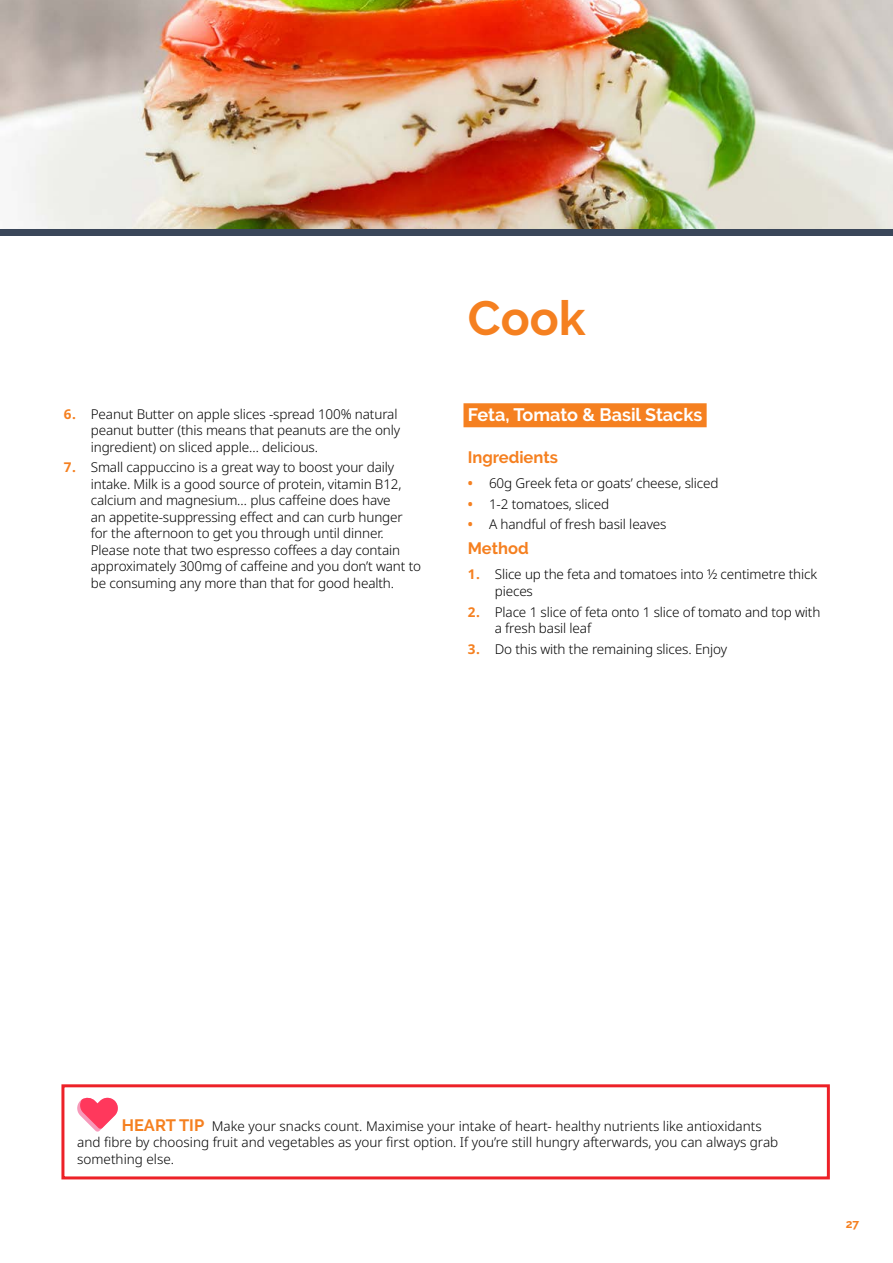
<style>
.page{position:relative;width:893px;height:1263px;background:#fff}
.page>*{position:absolute;margin:0;border:0;box-sizing:border-box;transform-origin:0 0}
.t1{font:700 48px "Raleway";color:#f58020}
.t2{font:700 18px "Raleway";color:#fff}
.t3{font:700 16.5px "Raleway";color:#f58020}
.t4{font:300 13.5px/16.5px "Noto Sans";letter-spacing:-.01em;color:#000}
.t5{font:700 12px "Raleway";color:#f58020}
.s1{font-weight:700;color:#f58020}
.s2{font-family:"Raleway";font-weight:700;font-size:16.5px;color:#f58020}
</style>
<div class="page">
<img style="left:0;top:0;width:893px;height:230px">
<svg style="left:77px;top:1097px;width:41px;height:35px"></svg>
<div style="left:61px;top:1084px;width:769px;height:95px;border:3px solid #ed2127"></div>
<div style="left:463px;top:403px;width:244px;height:24px;background:#f58020"></div>
<div style="left:0;top:230px;width:893px;height:6px;background:#3a4659"></div>
<p class="t4" style="left:91px;top:406px;width:311px;text-indent:-27px"><span class="s1">6.</span> Peanut Butter on apple slices -spread 100% natural peanut butter (this means that peanuts are the only ingredient) on sliced apple… delicious.</p>
<p class="t4" style="left:91px;top:460px;width:332px;text-indent:-27px"><span class="s1">7.</span> Small cappuccino is a great way to boost your daily intake. Milk is a good source of protein, vitamin B12, calcium and magnesium… plus caffeine does have<br>an appetite-suppressing effect and can curb hunger for the afternoon to get you through until dinner.<br>Please note that two espresso coffees a day contain approximately 300mg of caffeine and you don’t want to be consuming any more than that for good health.</p>
<h1 class="t1" style="left:468px;top:291px;width:119px">Cook</h1>
<h2 class="t2" style="left:468px;top:404px;width:236px">Feta, Tomato &amp; Basil Stacks</h2>
<p class="t3" style="left:468px;top:448px;width:92px">Ingredients</p>
<p class="t4" style="left:468px;top:475px;width:252px"><span class="s1">•</span> 60g Greek feta or goats’ cheese, sliced</p>
<p class="t4" style="left:468px;top:496px;width:143px"><span class="s1">•</span> 1-2 tomatoes, sliced</p>
<p class="t4" style="left:468px;top:516px;width:200px"><span class="s1">•</span> A handful of fresh basil leaves</p>
<p class="t3" style="left:468px;top:539px;width:62px">Method</p>
<p class="t4" style="left:495px;top:566px;width:324px;text-indent:-27px"><span class="s1">1.</span> Slice up the feta and tomatoes into ½ centimetre thick pieces</p>
<p class="t4" style="left:495px;top:604px;width:327px;text-indent:-27px"><span class="s1">2.</span> Place 1 slice of feta onto 1 slice of tomato and top with a fresh basil leaf</p>
<p class="t4" style="left:468px;top:641px;width:261px"><span class="s1">3.</span> Do this with the remaining slices. Enjoy</p>
<p class="t4" style="left:77px;top:1118px;width:703px;text-indent:45px"><span class="s2">HEART TIP</span> Make your snacks count. Maximise your intake of heart- healthy nutrients like antioxidants and fibre by choosing fruit and vegetables as your first option. If you’re still hungry afterwards, you can always grab something else.</p>
<p class="t5" style="left:846px;top:1217px;width:15px">27</p>
</div>
